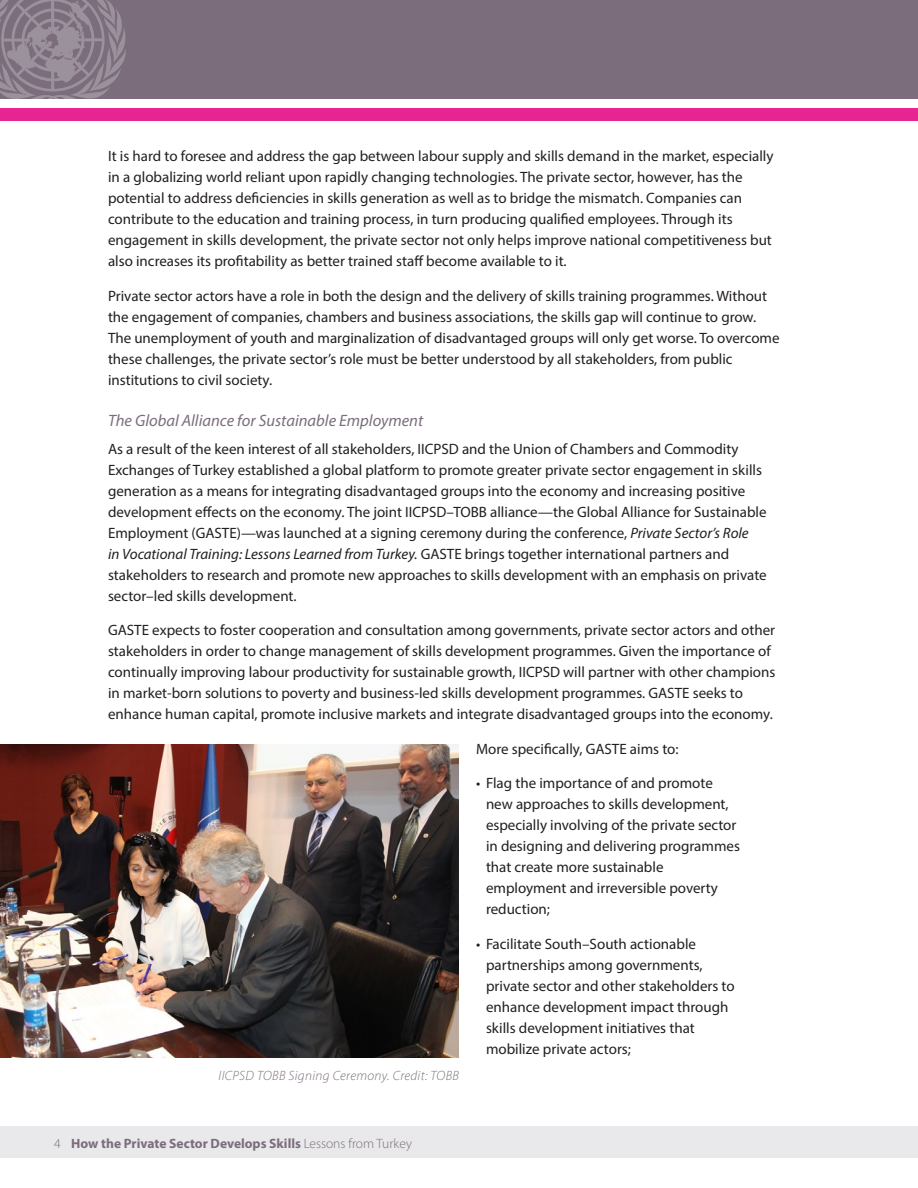
<style>
.page{position:relative;width:918px;height:1188px;background:#fff}
.page>*{position:absolute;margin:0;border:0;box-sizing:border-box;transform-origin:0 0}
.t1{font:italic 16.5px "Myriad Pro";color:#7b6d7c}
.t2{font:15px/21px "Myriad Pro";color:#231f20}
.t3{font:700 13.5px "Myriad Pro";color:#7b6d7c}
.t4{font:italic 300 13.5px "Myriad Pro";letter-spacing:.025em;color:#7b6d7c}
.s1{font-style:italic}
.s2{font-weight:300}
</style>
<div class="page">
<div style="left:0;top:0;width:918px;height:99px;background:#7b6d7c"></div>
<svg style="left:0;top:0;width:126px;height:99px"></svg>
<div style="left:0;top:1126px;width:918px;height:32px;background:#e9e8ea"></div>
<div style="left:0;top:108px;width:918px;height:13px;background:#e72592"></div>
<img style="left:0;top:744px;width:459px;height:313px">
<p class="t2" style="left:108px;top:145px;width:667px">It is hard to foresee and address the gap between labour supply and skills demand in the market, especially in a globalizing world reliant upon rapidly changing technologies. The private sector, however, has the potential to address deficiencies in skills generation as well as to bridge the mismatch. Companies can contribute to the education and training process, in turn producing qualified employees. Through its engagement in skills development, the private sector not only helps improve national competitiveness but also increases its profitability as better trained staff become available to it.</p>
<p class="t2" style="left:108px;top:285px;width:673px">Private sector actors have a role in both the design and the delivery of skills training programmes. Without the engagement of companies, chambers and business associations, the skills gap will continue to grow.<br>The unemployment of youth and marginalization of disadvantaged groups will only get worse. To overcome these challenges, the private sector’s role must be better understood by all stakeholders, from public institutions to civil society.</p>
<p class="t1" style="left:108px;top:410px;width:317px">The Global Alliance for Sustainable Employment</p>
<p class="t2" style="left:108px;top:438px;width:660px">As a result of the keen interest of all stakeholders, IICPSD and the Union of Chambers and Commodity Exchanges of Turkey established a global platform to promote greater private sector engagement in skills generation as a means for integrating disadvantaged groups into the economy and increasing positive development effects on the economy. The joint IICPSD–TOBB alliance—the Global Alliance for Sustainable Employment (GASTE)—was launched at a signing ceremony during the conference, <span class="s1">Private Sector’s Role<br>in Vocational Training: Lessons Learned from Turkey.</span> GASTE brings together international partners and stakeholders to research and promote new approaches to skills development with an emphasis on private sector–led skills development.</p>
<p class="t2" style="left:108px;top:619px;width:669px">GASTE expects to foster cooperation and consultation among governments, private sector actors and other stakeholders in order to change management of skills development programmes. Given the importance of continually improving labour productivity for sustainable growth, IICPSD will partner with other champions in market-born solutions to poverty and business-led skills development programmes. GASTE seeks to enhance human capital, promote inclusive markets and integrate disadvantaged groups into the economy.</p>
<p class="t2" style="left:476px;top:738px;width:204px">More specifically, GASTE aims to:</p>
<p class="t2" style="left:486px;top:772px;width:255px;text-indent:-10px">• Flag the importance of and promote new approaches to skills development, especially involving of the private sector in designing and delivering programmes that create more sustainable employment and irreversible poverty reduction;</p>
<p class="t2" style="left:486px;top:933px;width:250px;text-indent:-10px">• Facilitate South–South actionable partnerships among governments, private sector and other stakeholders to enhance development impact through skills development initiatives that mobilize private actors;</p>
<p class="t4" style="left:219px;top:1067px;width:242px">IICPSD TOBB Signing Ceremony. Credit: TOBB</p>
<p class="t3" style="left:54px;top:1135px;width:359px"><span class="s2">4</span> How the Private Sector Develops Skills <span class="s2">Lessons from Turkey</span></p>
</div>
